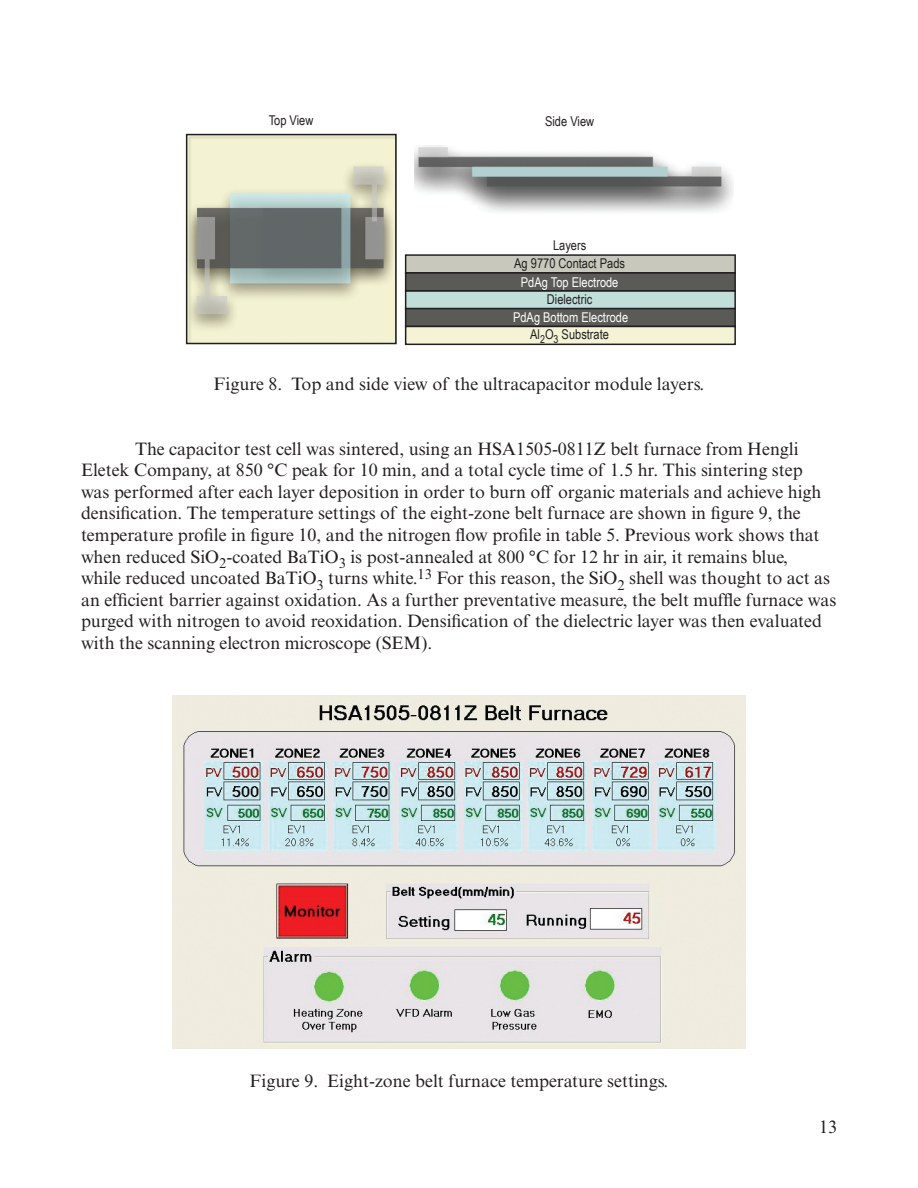
<style>
.page{position:relative;width:918px;height:1188px;background:#fff}
.page>*{position:absolute;margin:0;border:0;box-sizing:border-box;transform-origin:0 0}
.t1{font:18px/21.6px "Times New Roman MT Std";color:#231f20}
.t2{font:13.5px "Arial Narrow";color:#231f20}
.t3{font:13.5px "Arial Narrow";color:#fff}
</style>
<div class="page">
<div style="left:406px;top:255px;width:329px;height:18px;background:#c8c8bc"></div>
<div style="left:405px;top:254px;width:331px;height:20px;border:2px solid #231f20"></div>
<div style="left:406px;top:291px;width:329px;height:18px;background:#c1ded8"></div>
<div style="left:406px;top:273px;width:329px;height:18px;background:#5a5b56"></div>
<div style="left:405px;top:272px;width:331px;height:20px;border:2px solid #231f20"></div>
<div style="left:406px;top:309px;width:329px;height:17px;background:#5a5b56"></div>
<div style="left:405px;top:308px;width:331px;height:19px;border:2px solid #231f20"></div>
<div style="left:406px;top:326px;width:329px;height:18px;background:#f4f3d5"></div>
<div style="left:405px;top:326px;width:331px;height:19px;border:2px solid #231f20"></div>
<img style="left:414px;top:145px;width:319px;height:67px">
<img style="left:189px;top:137px;width:205px;height:204px">
<div style="left:186px;top:134px;width:211px;height:210px;border:2px solid #231f20"></div>
<img style="left:172px;top:696px;width:574px;height:353px">
<p class="t2" style="left:269px;top:111px;width:46px">Top View</p>
<p class="t2" style="left:545px;top:112px;width:51px">Side View</p>
<p class="t2" style="left:553px;top:235px;width:35px">Layers</p>
<p class="t3" style="left:521px;top:272px;width:99px">PdAg Top Electrode</p>
<p class="t3" style="left:513px;top:308px;width:117px">PdAg Bottom Electrode</p>
<p class="t2" style="left:514px;top:253px;width:112px">Ag 9770 Contact Pads</p>
<p class="t2" style="left:547px;top:289px;width:47px">Dielectric</p>
<p class="t2" style="left:530px;top:324px;width:80px">Al<sub>2</sub>O<sub>3</sub> Substrate</p>
<p class="t1" style="left:214px;top:373px;width:492px">Figure 8. Top and side view of the ultracapacitor module layers.</p>
<p class="t1" style="left:81px;top:438px;width:757px;text-indent:54px">The capacitor test cell was sintered, using an HSA1505-0811Z belt furnace from Hengli Eletek Company, at 850 °C peak for 10 min, and a total cycle time of 1.5 hr. This sintering step<br>was performed after each layer deposition in order to burn off organic materials and achieve high densification. The temperature settings of the eight-zone belt furnace are shown in figure 9, the temperature profile in figure 10, and the nitrogen flow profile in table 5. Previous work shows that when reduced SiO<sub>2</sub>-coated BaTiO<sub>3</sub> is post-annealed at 800 °C for 12 hr in air, it remains blue,<br>while reduced uncoated BaTiO<sub>3</sub> turns white.<sup>13</sup> For this reason, the SiO<sub>2</sub> shell was thought to act as an efficient barrier against oxidation. As a further preventative measure, the belt muffle furnace was purged with nitrogen to avoid reoxidation. Densification of the dielectric layer was then evaluated with the scanning electron microscope (SEM).</p>
<p class="t1" style="left:249px;top:1070px;width:421px">Figure 9. Eight-zone belt furnace temperature settings.</p>
<p class="t1" style="left:819px;top:1117px;width:19px">13</p>
</div>
